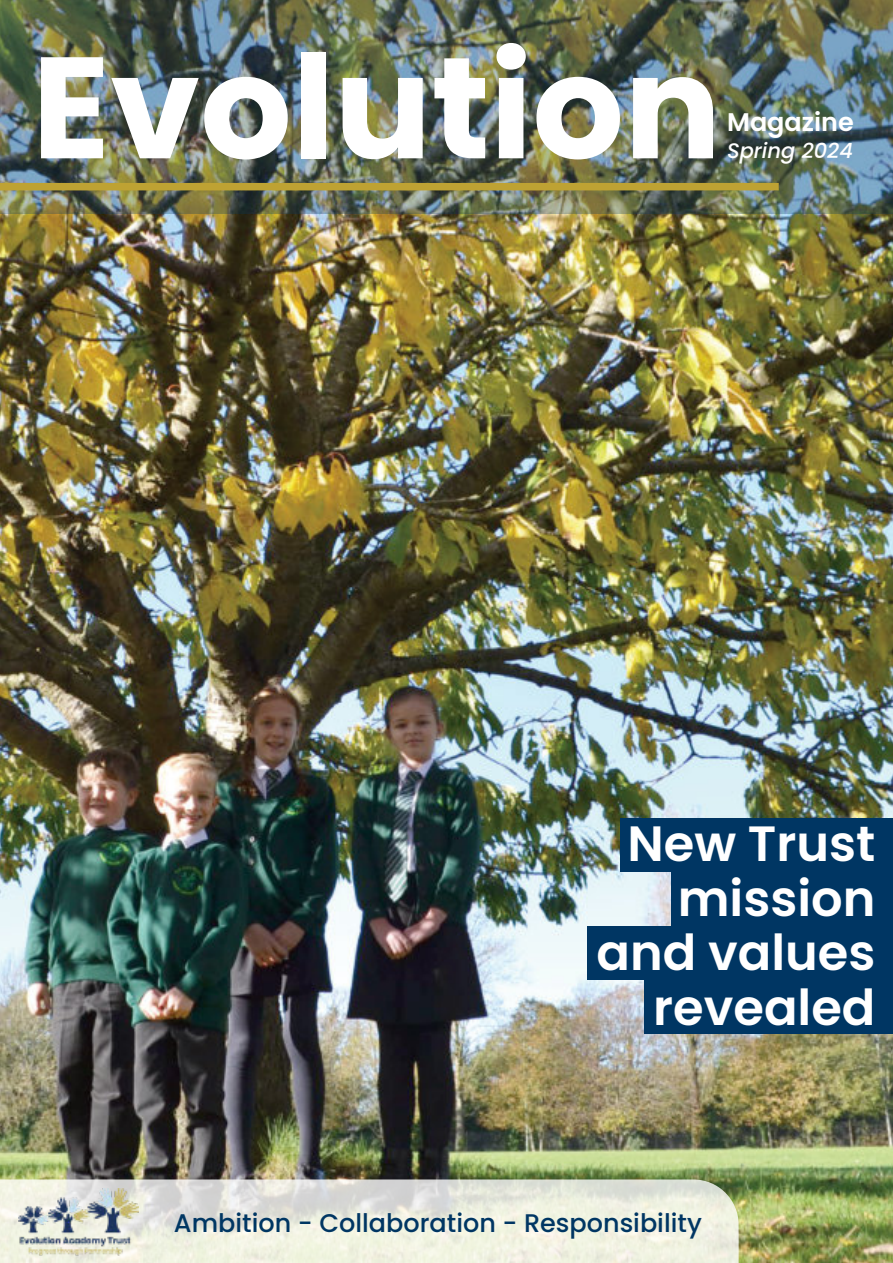
<style>
.page{position:relative;width:893px;height:1263px;background:#fff}
.page>*{position:absolute;margin:0;border:0;box-sizing:border-box;transform-origin:0 0}
.t1{font:700 144px "Poppins";color:#fff}
.t2{font:600 49.5px/54.4px "Poppins";color:#fff;text-align:right}
.t3{font:500 25.5px "Poppins";color:#003663}
.t4{font:600 25.5px "Poppins";color:#fff}
.t5{font:italic 500 21px "Poppins";color:#fff}
</style>
<div class="page">
<img style="left:0;top:214px;width:893px;height:1049px">
<div style="left:0;top:0;width:893px;height:214px;background:#003663;opacity:.3"></div>
<svg style="left:0;top:1179px;width:739px;height:84px;background:#e7e9dc"></svg>
<div style="left:0;top:183px;width:775px;height:7px;background:#bea233"></div>
<img style="left:18px;top:1188px;width:121px;height:68px">
<div style="left:621px;top:817px;width:272px;height:54px;background:#003663"></div>
<div style="left:671px;top:871px;width:222px;height:54px;background:#003663"></div>
<div style="left:587px;top:925px;width:306px;height:54px;background:#003663"></div>
<div style="left:644px;top:979px;width:249px;height:54px;background:#003663"></div>
<h1 class="t1" style="left:32px;top:7px;width:691px">Evolution</h1>
<p class="t4" style="left:727px;top:104px;width:128px">Magazine</p>
<p class="t5" style="left:727px;top:135px;width:127px">Spring 2024</p>
<h2 class="t2" style="left:597px;top:817px;width:280px">New Trust mission and values revealed</h2>
<p class="t3" style="left:174px;top:1205px;width:529px">Ambition - Collaboration - Responsibility</p>
</div>
